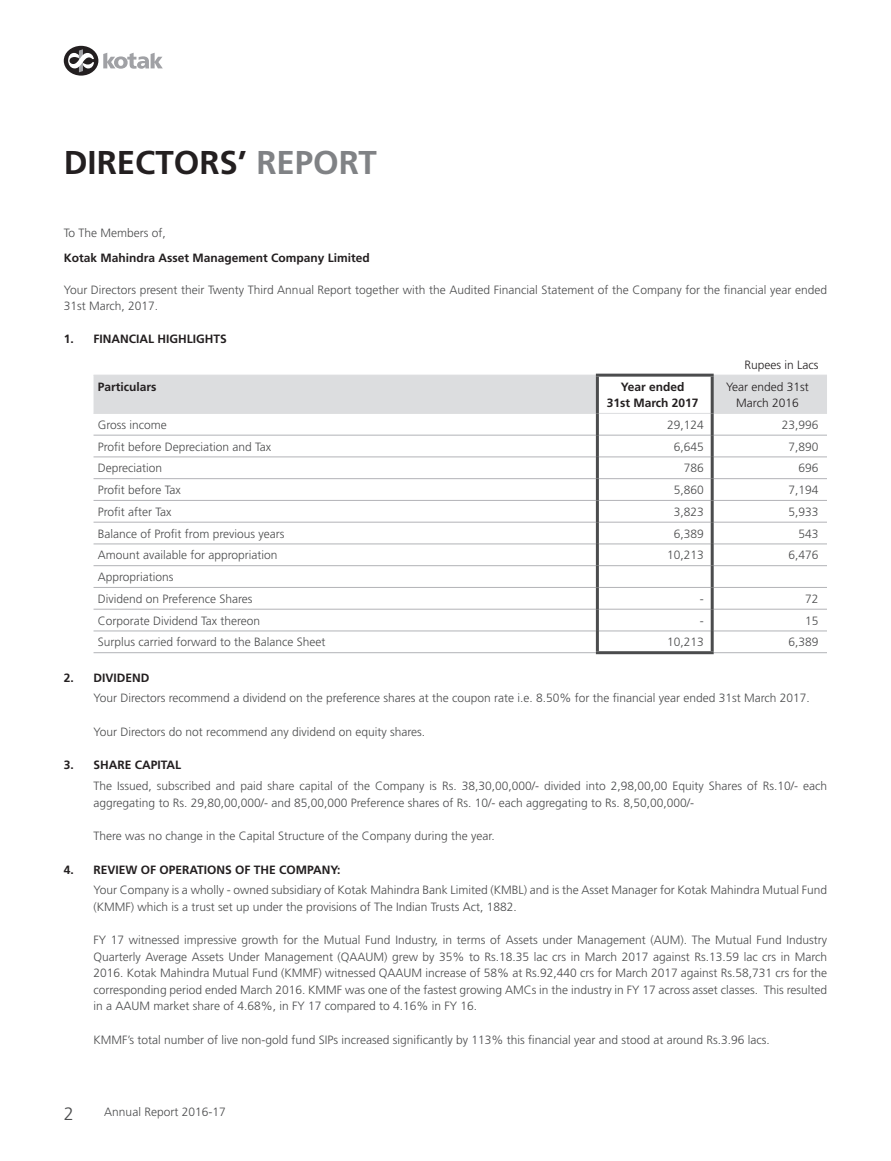
<style>
.page{position:relative;width:891px;height:1161px;background:#fff}
.page>*{position:absolute;margin:0;border:0;box-sizing:border-box;transform-origin:0 0}
.t1{font:700 33px "Frutiger LT Std";color:#231f20}
.t2{font:300 18px "Frutiger LT Std";color:#4b4c4d}
.t3{font:300 12px/16.5px "Frutiger LT Std";color:#4b4c4d}
.t4{font:700 12px/16.5px "Frutiger LT Std";color:#231f20;text-align:center}
.t5{font:300 12px/16.5px "Frutiger LT Std";color:#231f20;text-align:center}
.s1{color:#808285}
</style>
<div class="page">
<div style="left:64px;top:46px;width:34px;height:30px;background:#231f20;border-radius:50%"></div>
<svg style="left:68px;top:49px;width:26px;height:23px"></svg>
<svg style="left:103px;top:53px;width:60px;height:16px"></svg>
<svg style="left:94px;top:376px;width:733px;height:276px"></svg>
<hr style="left:94px;top:435px;width:502px;height:1px;background:#b2b3b7">
<hr style="left:599px;top:435px;width:112px;height:1px;background:#b2b3b7">
<hr style="left:714px;top:435px;width:113px;height:1px;background:#b2b3b7">
<hr style="left:94px;top:457px;width:502px;height:1px;background:#b2b3b7">
<hr style="left:599px;top:457px;width:112px;height:1px;background:#b2b3b7">
<hr style="left:714px;top:457px;width:113px;height:1px;background:#b2b3b7">
<hr style="left:94px;top:478px;width:502px;height:1px;background:#b2b3b7">
<hr style="left:599px;top:478px;width:112px;height:1px;background:#b2b3b7">
<hr style="left:714px;top:478px;width:113px;height:1px;background:#b2b3b7">
<hr style="left:94px;top:500px;width:502px;height:1px;background:#b2b3b7">
<hr style="left:599px;top:500px;width:112px;height:1px;background:#b2b3b7">
<hr style="left:714px;top:500px;width:113px;height:1px;background:#b2b3b7">
<hr style="left:94px;top:522px;width:502px;height:1px;background:#b2b3b7">
<hr style="left:599px;top:522px;width:112px;height:1px;background:#b2b3b7">
<hr style="left:714px;top:522px;width:113px;height:1px;background:#b2b3b7">
<hr style="left:94px;top:544px;width:502px;height:1px;background:#b2b3b7">
<hr style="left:599px;top:544px;width:112px;height:1px;background:#b2b3b7">
<hr style="left:714px;top:544px;width:113px;height:1px;background:#b2b3b7">
<hr style="left:94px;top:565px;width:502px;height:1px;background:#b2b3b7">
<hr style="left:599px;top:565px;width:112px;height:1px;background:#b2b3b7">
<hr style="left:714px;top:565px;width:113px;height:1px;background:#b2b3b7">
<hr style="left:94px;top:587px;width:502px;height:1px;background:#b2b3b7">
<hr style="left:599px;top:587px;width:112px;height:1px;background:#b2b3b7">
<hr style="left:714px;top:587px;width:113px;height:1px;background:#b2b3b7">
<hr style="left:94px;top:609px;width:502px;height:1px;background:#b2b3b7">
<hr style="left:599px;top:609px;width:112px;height:1px;background:#b2b3b7">
<hr style="left:714px;top:609px;width:113px;height:1px;background:#b2b3b7">
<hr style="left:94px;top:631px;width:502px;height:1px;background:#b2b3b7">
<hr style="left:599px;top:631px;width:112px;height:1px;background:#b2b3b7">
<hr style="left:714px;top:631px;width:113px;height:1px;background:#b2b3b7">
<hr style="left:94px;top:652px;width:502px;height:1px;background:#b2b3b7">
<hr style="left:714px;top:652px;width:113px;height:1px;background:#b2b3b7">
<hr style="left:599px;top:413px;width:112px;height:1px;background:#dcdddf">
<hr style="left:714px;top:413px;width:113px;height:1px;background:#dcdddf">
<hr style="left:94px;top:413px;width:502px;height:1px;background:#dcdddf">
<hr style="left:94px;top:375px;width:502px;height:1px;background:#dcdddf">
<hr style="left:714px;top:375px;width:113px;height:1px;background:#dcdddf">
<hr style="left:596px;top:374px;width:118px;height:3px;background:#4b4c4d">
<hr style="left:596px;top:377px;width:3px;height:36px;background:#4b4c4d">
<hr style="left:711px;top:377px;width:3px;height:36px;background:#4b4c4d">
<hr style="left:596px;top:413px;width:3px;height:22px;background:#4b4c4d">
<hr style="left:711px;top:413px;width:3px;height:22px;background:#4b4c4d">
<hr style="left:596px;top:435px;width:3px;height:22px;background:#4b4c4d">
<hr style="left:711px;top:435px;width:3px;height:22px;background:#4b4c4d">
<hr style="left:596px;top:457px;width:3px;height:22px;background:#4b4c4d">
<hr style="left:711px;top:457px;width:3px;height:22px;background:#4b4c4d">
<hr style="left:596px;top:479px;width:3px;height:21px;background:#4b4c4d">
<hr style="left:711px;top:479px;width:3px;height:21px;background:#4b4c4d">
<hr style="left:596px;top:500px;width:3px;height:22px;background:#4b4c4d">
<hr style="left:711px;top:500px;width:3px;height:22px;background:#4b4c4d">
<hr style="left:596px;top:522px;width:3px;height:22px;background:#4b4c4d">
<hr style="left:711px;top:522px;width:3px;height:22px;background:#4b4c4d">
<hr style="left:596px;top:544px;width:3px;height:22px;background:#4b4c4d">
<hr style="left:711px;top:544px;width:3px;height:22px;background:#4b4c4d">
<hr style="left:596px;top:566px;width:3px;height:21px;background:#4b4c4d">
<hr style="left:711px;top:566px;width:3px;height:21px;background:#4b4c4d">
<hr style="left:596px;top:587px;width:3px;height:22px;background:#4b4c4d">
<hr style="left:711px;top:587px;width:3px;height:22px;background:#4b4c4d">
<hr style="left:596px;top:609px;width:3px;height:22px;background:#4b4c4d">
<hr style="left:711px;top:609px;width:3px;height:22px;background:#4b4c4d">
<hr style="left:596px;top:631px;width:3px;height:20px;background:#4b4c4d">
<hr style="left:711px;top:631px;width:3px;height:20px;background:#4b4c4d">
<hr style="left:596px;top:651px;width:118px;height:3px;background:#4b4c4d">
<h1 class="t1" style="left:64px;top:143px;width:315px">DIRECTORS’ <span class="s1">REPORT</span></h1>
<p class="t3" style="left:64px;top:225px;width:104px">To The Members of,</p>
<p class="t4" style="left:64px;top:250px;width:308px">Kotak Mahindra Asset Management Company Limited</p>
<p class="t3" style="left:64px;top:283px;width:765px;line-height:15.3px">Your Directors present their Twenty Third Annual Report together with the Audited Financial Statement of the Company for the financial year ended<br>31st March, 2017.</p>
<p class="t4" style="left:64px;top:331px;width:165px">1. FINANCIAL HIGHLIGHTS</p>
<p class="t5" style="left:744px;top:357px;width:76px">Rupees in Lacs</p>
<p class="t4" style="left:98px;top:378px;width:60px">Particulars</p>
<p class="t4" style="left:607px;top:378px;width:93px">Year ended<br>31st March 2017</p>
<p class="t5" style="left:726px;top:378px;width:84px">Year ended 31st<br>March 2016</p>
<p class="t3" style="left:98px;top:417px;width:71px">Gross income</p>
<p class="t3" style="left:667px;top:417px;width:38px">29,124</p>
<p class="t3" style="left:782px;top:417px;width:38px">23,996</p>
<p class="t3" style="left:98px;top:438px;width:175px">Profit before Depreciation and Tax</p>
<p class="t3" style="left:674px;top:438px;width:32px">6,645</p>
<p class="t3" style="left:788px;top:438px;width:32px">7,890</p>
<p class="t3" style="left:98px;top:460px;width:66px">Depreciation</p>
<p class="t3" style="left:684px;top:460px;width:22px">786</p>
<p class="t3" style="left:798px;top:460px;width:22px">696</p>
<p class="t3" style="left:98px;top:482px;width:84px">Profit before Tax</p>
<p class="t3" style="left:674px;top:482px;width:32px">5,860</p>
<p class="t3" style="left:788px;top:482px;width:32px">7,194</p>
<p class="t3" style="left:98px;top:504px;width:75px">Profit after Tax</p>
<p class="t3" style="left:674px;top:504px;width:32px">3,823</p>
<p class="t3" style="left:788px;top:504px;width:32px">5,933</p>
<p class="t3" style="left:98px;top:525px;width:188px">Balance of Profit from previous years</p>
<p class="t3" style="left:674px;top:525px;width:32px">6,389</p>
<p class="t3" style="left:798px;top:525px;width:22px">543</p>
<p class="t3" style="left:98px;top:547px;width:181px">Amount available for appropriation</p>
<p class="t3" style="left:667px;top:547px;width:38px">10,213</p>
<p class="t3" style="left:788px;top:547px;width:32px">6,476</p>
<p class="t3" style="left:98px;top:566px;width:156px;line-height:21.8px">Appropriations<br>Dividend on Preference Shares</p>
<p class="t3" style="left:700px;top:591px;width:5px">-</p>
<p class="t3" style="left:805px;top:591px;width:15px">72</p>
<p class="t3" style="left:98px;top:612px;width:164px">Corporate Dividend Tax thereon</p>
<p class="t3" style="left:700px;top:612px;width:5px">-</p>
<p class="t3" style="left:805px;top:612px;width:15px">15</p>
<p class="t3" style="left:98px;top:634px;width:229px">Surplus carried forward to the Balance Sheet</p>
<p class="t3" style="left:667px;top:634px;width:38px">10,213</p>
<p class="t3" style="left:788px;top:634px;width:32px">6,389</p>
<p class="t4" style="left:64px;top:669px;width:87px">2. DIVIDEND</p>
<p class="t3" style="left:94px;top:690px;width:718px">Your Directors recommend a dividend on the preference shares at the coupon rate i.e. 8.50% for the financial year ended 31st March 2017.</p>
<p class="t3" style="left:94px;top:724px;width:333px">Your Directors do not recommend any dividend on equity shares.</p>
<p class="t4" style="left:64px;top:757px;width:119px">3. SHARE CAPITAL</p>
<p class="t3" style="left:94px;top:778px;width:735px">The Issued, subscribed and paid share capital of the Company is Rs. 38,30,00,000/- divided into 2,98,00,00 Equity Shares of Rs.10/- each aggregating to Rs. 29,80,00,000/- and 85,00,000 Preference shares of Rs. 10/- each aggregating to Rs. 8,50,00,000/-</p>
<p class="t3" style="left:94px;top:828px;width:403px">There was no change in the Capital Structure of the Company during the year.</p>
<p class="t4" style="left:64px;top:861px;width:278px">4. REVIEW OF OPERATIONS OF THE COMPANY:</p>
<p class="t3" style="left:94px;top:882px;width:735px">Your Company is a wholly - owned subsidiary of Kotak Mahindra Bank Limited (KMBL) and is the Asset Manager for Kotak Mahindra Mutual Fund (KMMF) which is a trust set up under the provisions of The Indian Trusts Act, 1882.</p>
<p class="t3" style="left:94px;top:932px;width:735px;text-align:justify">FY 17 witnessed impressive growth for the Mutual Fund Industry, in terms of Assets under Management (AUM). The Mutual Fund Industry Quarterly Average Assets Under Management (QAAUM) grew by 35% to Rs.18.35 lac crs in March 2017 against Rs.13.59 lac crs in March 2016. Kotak Mahindra Mutual Fund (KMMF) witnessed QAAUM increase of 58% at Rs.92,440 crs for March 2017 against Rs.58,731 crs for the corresponding period ended March 2016. KMMF was one of the fastest growing AMCs in the industry in FY 17 across asset classes. This resulted in a AAUM market share of 4.68%, in FY 17 compared to 4.16% in FY 16.</p>
<p class="t3" style="left:94px;top:1032px;width:678px">KMMF’s total number of live non-gold fund SIPs increased significantly by 113% this financial year and stood at around Rs.3.96 lacs.</p>
<h2 class="t2" style="left:64px;top:1103px;width:12px">2</h2>
<p class="t3" style="left:104px;top:1104px;width:123px">Annual Report 2016-17</p>
</div>
